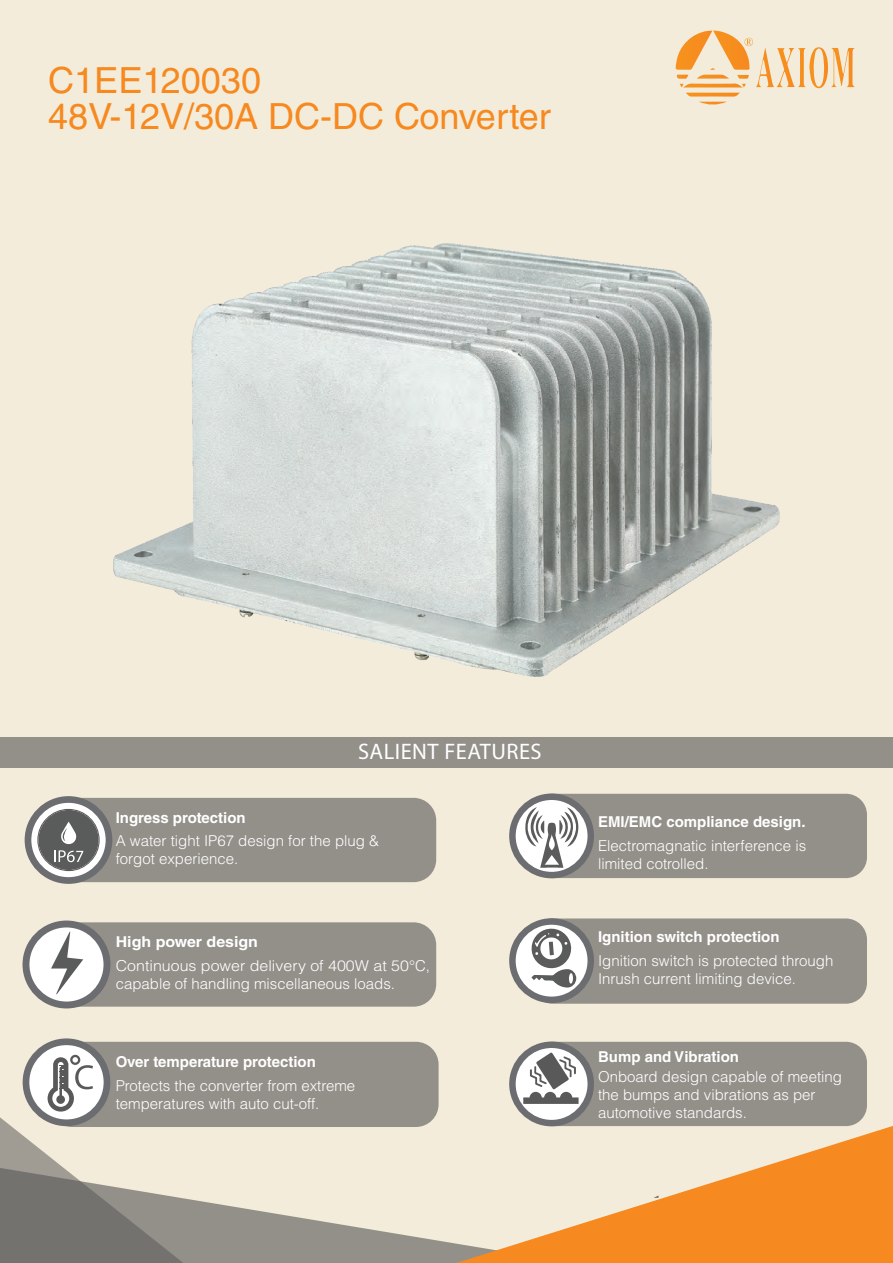
<style>
.page{position:relative;width:893px;height:1263px;background:#f4ecda}
.page>*{position:absolute;margin:0;border:0;box-sizing:border-box;transform-origin:0 0}
.t1{font:36px/36px "Helvetica LT Std";color:#f6891f}
.t2{font:22.5px "Myriad Pro";letter-spacing:.02em;color:#fff}
.t3{font:300 15px/18px "Helvetica LT Std";color:#fff}
.t4{font:700 15px "Helvetica LT Std";color:#fff}
.t5{font:300 15px/18px "Helvetica LT Std";color:#fff;scale:1.06 1}
.t6{font:700 15px "Helvetica LT Std";color:#fff;scale:1.06 1}
</style>
<div class="page">
<svg style="left:208px;top:1202px;width:248px;height:61px;fill:#93908a"></svg>
<svg style="left:456px;top:1126px;width:437px;height:137px"></svg>
<div style="left:0;top:737px;width:893px;height:31px;background:#93908a"></div>
<svg style="left:676px;top:30px;width:179px;height:75px"></svg>
<img style="left:114px;top:243px;width:665px;height:434px">
<div style="left:48px;top:922px;width:388px;height:85px;background:#93908a;border-radius:23px"></div>
<svg style="left:26px;top:924px;width:81px;height:81px;background:#e7e7e7"></svg>
<div style="left:23px;top:920px;width:87px;height:88px;border:7px solid #6c6d70;border-radius:50%"></div>
<div style="left:47px;top:798px;width:389px;height:84px;background:#93908a;border-radius:23px"></div>
<svg style="left:28px;top:799px;width:81px;height:81px"></svg>
<div style="left:25px;top:796px;width:87px;height:88px;border:7px solid #6c6d70;border-radius:50%"></div>
<div style="left:531px;top:794px;width:336px;height:84px;background:#93908a;border-radius:21px"></div>
<svg style="left:512px;top:797px;width:79px;height:78px"></svg>
<div style="left:509px;top:793px;width:85px;height:85px;border:6px solid #6c6d70;border-radius:50%"></div>
<div style="left:531px;top:918px;width:336px;height:86px;background:#93908a;border-radius:21px"></div>
<svg style="left:512px;top:921px;width:79px;height:79px;background:#d9d9da"></svg>
<div style="left:509px;top:918px;width:85px;height:85px;border:6px solid #6c6d70;border-radius:50%"></div>
<div style="left:531px;top:1042px;width:336px;height:84px;background:#93908a;border-radius:21px"></div>
<svg style="left:512px;top:1045px;width:79px;height:78px;background:#dbdbdc"></svg>
<div style="left:509px;top:1041px;width:85px;height:85px;border:6px solid #6c6d70;border-radius:50%"></div>
<div style="left:49px;top:1042px;width:390px;height:85px;background:#93908a;border-radius:23px"></div>
<svg style="left:26px;top:1042px;width:81px;height:81px"></svg>
<div style="left:23px;top:1038px;width:87px;height:88px;border:7px solid #6c6d70;border-radius:50%"></div>
<svg style="left:37px;top:809px;width:63px;height:62px;background:#858686"></svg>
<svg style="left:51px;top:932px;width:32px;height:62px;background:#d1d1d1"></svg>
<svg style="left:0;top:1055px;width:208px;height:208px"></svg>
<svg style="left:524px;top:807px;width:55px;height:61px;background:#c8c8c9"></svg>
<svg style="left:529px;top:926px;width:47px;height:62px;background:#b3b4b4"></svg>
<svg style="left:523px;top:1053px;width:56px;height:51px;background:#aeaeaf"></svg>
<h1 class="t1" style="left:48px;top:62px;width:504px">C1EE120030<br>48V-12V/30A DC-DC Converter</h1>
<h2 class="t2" style="left:358px;top:737px;width:185px">SALIENT FEATURES</h2>
<p class="t4" style="left:116px;top:808px;width:132px">Ingress protection</p>
<p class="t3" style="left:116px;top:831px;width:265px">A water tight IP67 design for the plug &amp; forgot experience.</p>
<p class="t6" style="left:116px;top:933px;width:136px">High power design</p>
<p class="t5" style="left:116px;top:957px;width:298px">Continuous power delivery of 400W at 50°C, capable of handling miscellaneous loads.</p>
<p class="t4" style="left:116px;top:1053px;width:202px">Over temperature protection</p>
<p class="t3" style="left:116px;top:1076px;width:241px">Protects the converter from extreme temperatures with auto cut-off.</p>
<p class="t4" style="left:598px;top:812px;width:209px">EMI/EMC compliance design.</p>
<p class="t3" style="left:598px;top:836px;width:210px">Electromagnatic interference is limited cotrolled.</p>
<p class="t4" style="left:598px;top:927px;width:183px">Ignition switch protection</p>
<p class="t3" style="left:598px;top:952px;width:237px">Ignition switch is protected through<br>Inrush current limiting device.</p>
<p class="t4" style="left:598px;top:1048px;width:143px">Bump and Vibration</p>
<p class="t3" style="left:598px;top:1067px;width:245px">Onboard design capable of meeting the bumps and vibrations as per automotive standards.</p>
</div>
